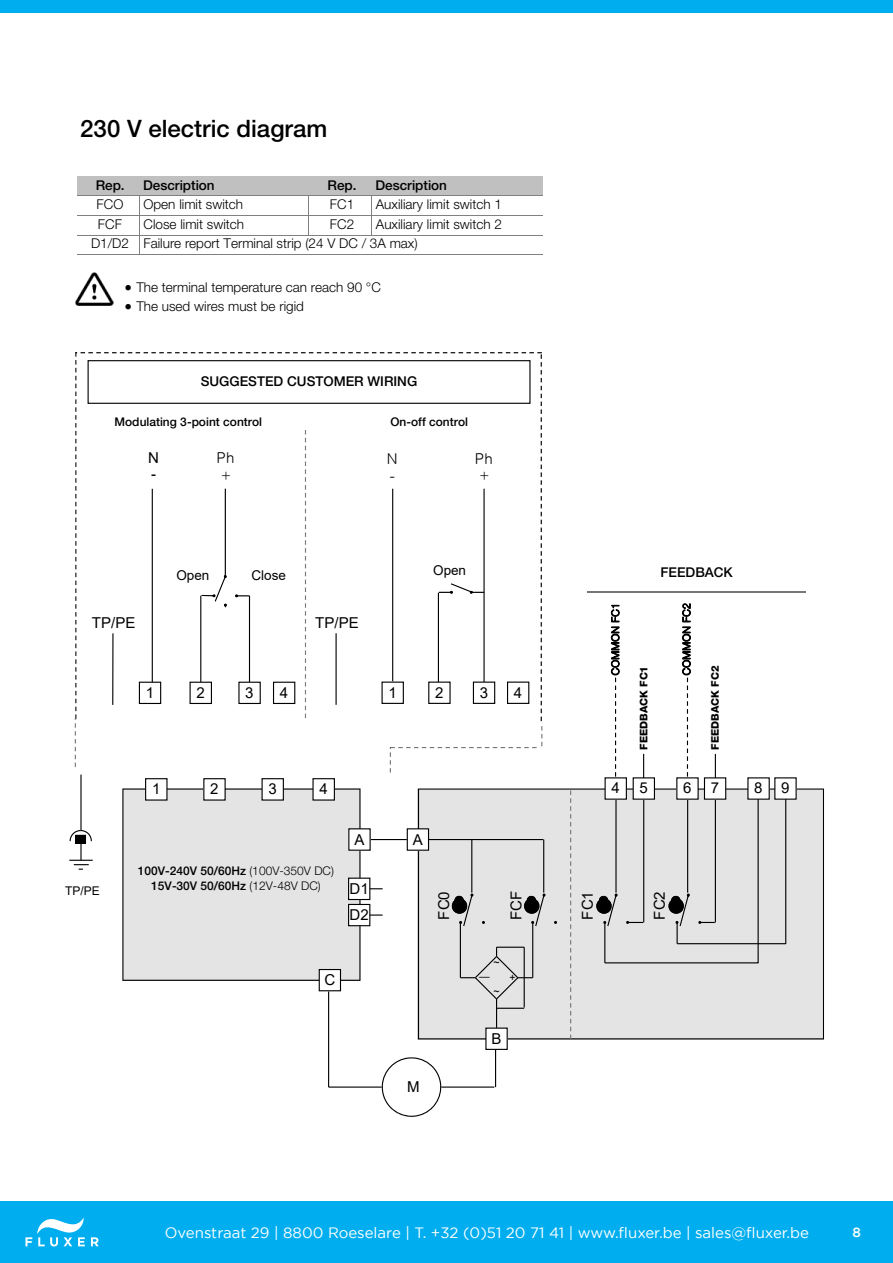
<style>
.page{position:relative;width:893px;height:1263px;background:#fff}
.page>*{position:absolute;margin:0;border:0;box-sizing:border-box;transform-origin:0 0}
.t1{font:500 24px "Helvetica Neue LT Std";color:#000}
.t2{font:15px "Gotham";color:#fff}
.t3{font:15px/16.4px "Arial";color:#000}
.t4{font:300 15px/17.4px "Arial Rounded MT";color:#000;text-align:center}
.t5{font:300 13.5px/19.5px "Helvetica Neue LT Std";color:#000}
.t6{font:500 13.5px "Helvetica Neue LT Std";color:#000}
.t7{font:13.5px "Arial";color:#000}
.t8{font:500 13.5px "Gotham";color:#fff}
.t9{font:500 12px/14.4px "Helvetica Neue LT Std";color:#000;text-align:center}
.t10{font:12px "Arial";color:#000}
.t11{font:800 10.5px "Helvetica Neue LT Std";color:#000}
.t12{font:300 10.5px "Helvetica Neue LT Std";letter-spacing:.02em;color:#000}
.t13{font:10.5px "Arial";color:#000}
.s1{font-weight:300}
</style>
<div class="page">
<div style="left:0;top:0;width:893px;height:13px;background:#00aeef"></div>
<div style="left:0;top:1201px;width:893px;height:62px;background:#00aeef"></div>
<svg style="left:91px;top:1237px;width:8px;height:9px"></svg>
<svg style="left:26px;top:1218px;width:59px;height:28px"></svg>
<div style="left:77px;top:176px;width:62px;height:20px;background:#c0c0c0"></div>
<div style="left:139px;top:176px;width:170px;height:20px;background:#c0c0c0"></div>
<div style="left:309px;top:176px;width:62px;height:20px;background:#c0c0c0"></div>
<div style="left:371px;top:176px;width:171px;height:20px;background:#c0c0c0"></div>
<hr style="left:139px;top:196px;width:1px;height:58px;background:#808080">
<hr style="left:308px;top:196px;width:1px;height:39px;background:#808080">
<hr style="left:371px;top:196px;width:1px;height:39px;background:#808080">
<hr style="left:77px;top:196px;width:465px;height:1px;background:#808080">
<hr style="left:77px;top:215px;width:465px;height:1px;background:#808080">
<hr style="left:77px;top:235px;width:465px;height:1px;background:#808080">
<hr style="left:77px;top:254px;width:465px;height:1px;background:#808080">
<div style="left:418px;top:788px;width:406px;height:251px;background:#e4e4e4"></div>
<div style="left:122px;top:788px;width:238px;height:193px;background:#e4e4e4"></div>
<div style="left:775px;top:778px;width:21px;height:21px;background:#fff"></div>
<div style="left:748px;top:778px;width:21px;height:21px;background:#fff"></div>
<div style="left:747px;top:777px;width:23px;height:23px;border:1px solid #000"></div>
<svg style="left:570px;top:788px;width:1px;height:251px"></svg>
<div style="left:407px;top:829px;width:21px;height:21px;background:#fff"></div>
<div style="left:407px;top:828px;width:22px;height:23px;border:1px solid #000"></div>
<div style="left:486px;top:1028px;width:21px;height:21px;background:#fff"></div>
<div style="left:485px;top:1027px;width:23px;height:23px;border:1px solid #000"></div>
<hr style="left:429px;top:839px;width:114px;height:1px;background:#000">
<svg style="left:451px;top:893px;width:22px;height:33px"></svg>
<svg style="left:523px;top:893px;width:22px;height:33px"></svg>
<hr style="left:471px;top:839px;width:1px;height:54px;background:#000">
<hr style="left:543px;top:839px;width:1px;height:54px;background:#000">
<svg style="left:596px;top:798px;width:191px;height:166px;background:#d6d6d6"></svg>
<hr style="left:532px;top:922px;width:1px;height:56px;background:#000">
<hr style="left:460px;top:922px;width:1px;height:56px;background:#000">
<svg style="left:460px;top:947px;width:73px;height:81px;background:#d4d4d4"></svg>
<div style="left:349px;top:829px;width:21px;height:21px;background:#fff"></div>
<hr style="left:371px;top:839px;width:36px;height:1px;background:#000">
<div style="left:262px;top:779px;width:21px;height:21px;background:#fff"></div>
<div style="left:262px;top:778px;width:22px;height:23px;border:1px solid #000"></div>
<div style="left:204px;top:779px;width:21px;height:21px;background:#fff"></div>
<div style="left:146px;top:779px;width:21px;height:21px;background:#fff"></div>
<div style="left:145px;top:778px;width:23px;height:23px;border:1px solid #000"></div>
<div style="left:319px;top:969px;width:21px;height:22px;background:#fff"></div>
<div style="left:319px;top:969px;width:22px;height:22px;border:1px solid #000"></div>
<hr style="left:329px;top:1086px;width:165px;height:2px;background:#000">
<hr style="left:495px;top:1049px;width:1px;height:38px;background:#000">
<svg style="left:382px;top:1057px;width:59px;height:60px"></svg>
<hr style="left:328px;top:991px;width:1px;height:96px;background:#000">
<hr style="left:80px;top:774px;width:2px;height:56px;background:#000">
<svg style="left:69px;top:829px;width:24px;height:41px"></svg>
<hr style="left:587px;top:591px;width:219px;height:2px;background:#777">
<hr style="left:643px;top:754px;width:1px;height:38px;background:#000">
<hr style="left:715px;top:754px;width:1px;height:38px;background:#000">
<svg style="left:687px;top:677px;width:1px;height:100px"></svg>
<svg style="left:615px;top:677px;width:1px;height:100px"></svg>
<div style="left:605px;top:778px;width:21px;height:21px;background:#fff"></div>
<div style="left:633px;top:778px;width:21px;height:21px;background:#fff"></div>
<div style="left:633px;top:777px;width:22px;height:23px;border:1px solid #000"></div>
<div style="left:677px;top:778px;width:21px;height:21px;background:#fff"></div>
<div style="left:704px;top:778px;width:22px;height:21px;background:#fff"></div>
<div style="left:704px;top:777px;width:22px;height:23px;border:1px solid #000"></div>
<div style="left:349px;top:904px;width:21px;height:22px;background:#fff"></div>
<div style="left:348px;top:904px;width:22px;height:22px;border:1px solid #000"></div>
<div style="left:349px;top:878px;width:21px;height:21px;background:#fff"></div>
<div style="left:348px;top:878px;width:22px;height:22px;border:1px solid #000"></div>
<svg style="left:370px;top:914px;width:13px;height:2px"></svg>
<svg style="left:370px;top:888px;width:13px;height:1px"></svg>
<svg style="left:75px;top:352px;width:467px;height:420px"></svg>
<img style="left:76px;top:273px;width:37px;height:33px">
<div style="left:313px;top:779px;width:21px;height:21px;background:#fff"></div>
<div style="left:312px;top:778px;width:23px;height:23px;border:1px solid #000"></div>
<div style="left:274px;top:682px;width:21px;height:21px;background:#fff"></div>
<div style="left:273px;top:682px;width:22px;height:22px;border:1px solid #000"></div>
<div style="left:508px;top:682px;width:21px;height:21px;background:#fff"></div>
<div style="left:507px;top:681px;width:22px;height:23px;border:1px solid #000"></div>
<p class="t1" style="left:80px;top:114px;width:249px">230 V electric diagram</p>
<p class="t6" style="left:96px;top:177px;width:31px">Rep.</p>
<p class="t6" style="left:143px;top:177px;width:73px">Description</p>
<p class="t6" style="left:328px;top:177px;width:31px">Rep.</p>
<p class="t6" style="left:375px;top:177px;width:73px">Description</p>
<p class="t5" style="left:97px;top:194px;width:28px">FCO</p>
<p class="t5" style="left:144px;top:194px;width:101px">Open limit switch</p>
<p class="t5" style="left:330px;top:194px;width:26px">FC1</p>
<p class="t5" style="left:376px;top:194px;width:128px">Auxiliary limit switch 1</p>
<p class="t5" style="left:98px;top:214px;width:26px">FCF</p>
<p class="t5" style="left:144px;top:214px;width:102px">Close limit switch</p>
<p class="t5" style="left:330px;top:214px;width:26px">FC2</p>
<p class="t5" style="left:91px;top:214px;width:412px;text-indent:285px">Auxiliary limit switch 2<br>D1/D2 Failure report Terminal strip (24 V DC / 3A max)</p>
<p class="t5" style="left:125px;top:277px;width:258px">• The terminal temperature can reach 90 °C</p>
<p class="t5" style="left:125px;top:296px;width:181px">• The used wires must be rigid</p>
<p class="t6" style="left:201px;top:373px;width:218px">SUGGESTED CUSTOMER WIRING</p>
<p class="t9" style="left:115px;top:414px;width:149px">Modulating 3-point control</p>
<p class="t9" style="left:391px;top:414px;width:79px">On-off control</p>
<p class="t3" style="left:148px;top:449px;width:12px">N -</p>
<p class="t4" style="left:217px;top:449px;width:19px">Ph +</p>
<p class="t4" style="left:387px;top:450px;width:12px;text-align:left">N -</p>
<p class="t4" style="left:475px;top:450px;width:19px">Ph +</p>
<p class="t3" style="left:92px;top:615px;width:45px">TP/PE</p>
<p class="t7" style="left:176px;top:566px;width:34px">Open</p>
<p class="t7" style="left:251px;top:566px;width:36px">Close</p>
<p class="t3" style="left:315px;top:615px;width:45px">TP/PE</p>
<p class="t7" style="left:433px;top:561px;width:34px">Open</p>
<p class="t3" style="left:146px;top:684px;width:10px">1</p>
<p class="t3" style="left:196px;top:684px;width:10px">2</p>
<p class="t3" style="left:245px;top:684px;width:10px">3</p>
<p class="t3" style="left:388px;top:684px;width:10px">1</p>
<p class="t3" style="left:435px;top:684px;width:10px">2</p>
<p class="t3" style="left:480px;top:684px;width:10px">3</p>
<p class="t3" style="left:280px;top:684px;width:10px">4</p>
<p class="t3" style="left:514px;top:684px;width:10px">4</p>
<p class="t10" style="left:65px;top:882px;width:36px">TP/PE</p>
<p class="t3" style="left:152px;top:781px;width:10px">1</p>
<p class="t3" style="left:210px;top:781px;width:10px">2</p>
<p class="t3" style="left:268px;top:781px;width:10px">3</p>
<p class="t3" style="left:319px;top:781px;width:10px">4</p>
<p class="t9" style="left:138px;top:864px;width:198px">100V-240V 50/60Hz <span class="s1">(100V-350V DC)<br></span>15V-30V 50/60Hz <span class="s1">(12V-48V DC)</span></p>
<p class="t3" style="left:354px;top:831px;width:12px">A</p>
<p class="t3" style="left:349px;top:880px;width:21px">D1</p>
<p class="t3" style="left:349px;top:906px;width:21px">D2</p>
<p class="t3" style="left:324px;top:972px;width:12px">C</p>
<p class="t3" style="left:413px;top:831px;width:12px">A</p>
<p class="t3" style="left:407px;top:1078px;width:14px">M</p>
<p class="t3" style="left:436px;top:919px;width:30px;rotate:-90deg">FC0</p>
<p class="t3" style="left:508px;top:920px;width:31px;rotate:-90deg">FCF</p>
<p class="t13" style="left:493px;top:955px;width:8px">~</p>
<p class="t13" style="left:493px;top:984px;width:8px">~</p>
<p class="t13" style="left:479px;top:970px;width:38px">— +</p>
<p class="t3" style="left:491px;top:1030px;width:12px">B</p>
<p class="t6" style="left:661px;top:564px;width:74px">FEEDBACK</p>
<p class="t12" style="left:609px;top:675px;width:74px;rotate:-90deg">COMMON FC1</p>
<p class="t12" style="left:680px;top:675px;width:74px;rotate:-90deg">COMMON FC2</p>
<p class="t11" style="left:637px;top:750px;width:85px;rotate:-90deg">FEEDBACK FC1</p>
<p class="t11" style="left:709px;top:750px;width:85px;rotate:-90deg">FEEDBACK FC2</p>
<p class="t3" style="left:611px;top:780px;width:10px">4</p>
<p class="t3" style="left:640px;top:780px;width:10px">5</p>
<p class="t3" style="left:683px;top:780px;width:10px">6</p>
<p class="t3" style="left:711px;top:780px;width:10px">7</p>
<p class="t3" style="left:754px;top:780px;width:37px">8 9</p>
<p class="t3" style="left:579px;top:919px;width:30px;rotate:-90deg">FC1</p>
<p class="t3" style="left:651px;top:919px;width:30px;rotate:-90deg">FC2</p>
<p class="t2" style="left:165px;top:1224px;width:646px">Ovenstraat 29 | 8800 Roeselare | T. +32 (0)51 20 71 41 | www.fluxer.be | sales@fluxer.be</p>
<p class="t8" style="left:853px;top:1225px;width:10px">8</p>
</div>
